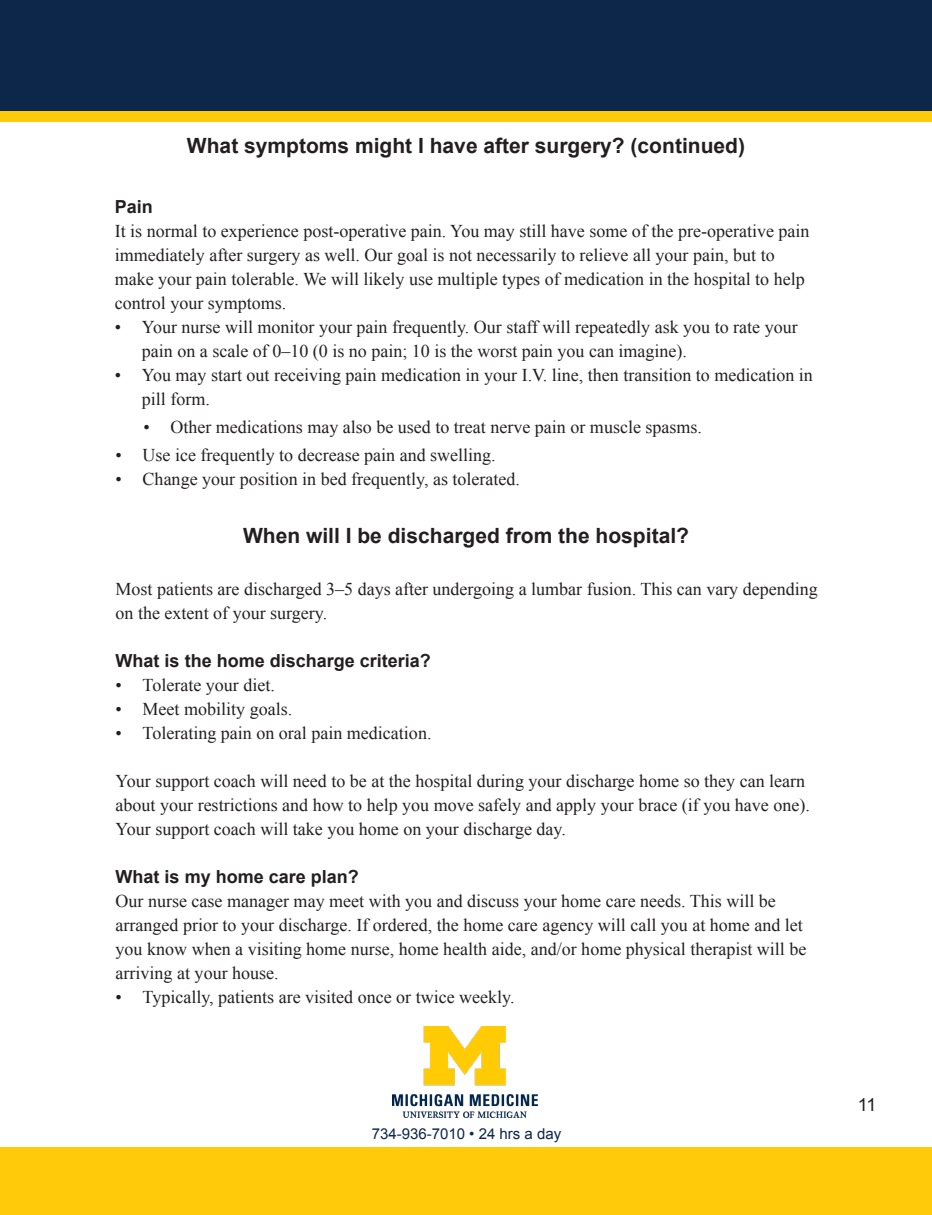
<style>
.page{position:relative;width:932px;height:1215px;background:#fff}
.page>*{position:absolute;margin:0;border:0;box-sizing:border-box;transform-origin:0 0}
.t1{font:700 21px "Arial";color:#231f20}
.t2{font:18px/24px "Times New Roman";color:#231f20}
.t3{font:700 18px "Arial";color:#231f20}
.t4{font:18px "Arial";color:#231f20}
.t5{font:15px "Arial";color:#0d274a}
</style>
<div class="page">
<img style="left:392px;top:1027px;width:145px;height:90px">
<div style="left:0;top:0;width:932px;height:122px;background:#0d274a"></div>
<div style="left:0;top:1148px;width:932px;height:67px;background:#feca0a"></div>
<div style="left:0;top:111px;width:932px;height:11px;background:#feca0a"></div>
<p class="t1" style="left:187px;top:132px;width:559px">What symptoms might I have after surgery? (continued)</p>
<p class="t3" style="left:115px;top:194px;width:40px">Pain</p>
<p class="t2" style="left:115px;top:218px;width:696px">It is normal to experience post-operative pain. You may still have some of the pre-operative pain immediately after surgery as well. Our goal is not necessarily to relieve all your pain, but to make your pain tolerable. We will likely use multiple types of medication in the hospital to help control your symptoms.</p>
<p class="t2" style="left:142px;top:314px;width:657px;text-indent:-27px">• Your nurse will monitor your pain frequently. Our staff will repeatedly ask you to rate your pain on a scale of 0–10 (0 is no pain; 10 is the worst pain you can imagine).</p>
<p class="t2" style="left:142px;top:362px;width:672px;text-indent:-27px">• You may start out receiving pain medication in your I.V. line, then transition to medication in pill form.</p>
<p class="t2" style="left:143px;top:415px;width:560px">• Other medications may also be used to treat nerve pain or muscle spasms.</p>
<p class="t2" style="left:116px;top:443px;width:381px">• Use ice frequently to decrease pain and swelling.</p>
<p class="t2" style="left:116px;top:467px;width:406px">• Change your position in bed frequently, as tolerated.</p>
<p class="t1" style="left:243px;top:522px;width:447px">When will I be discharged from the hospital?</p>
<p class="t2" style="left:116px;top:576px;width:703px">Most patients are discharged 3–5 days after undergoing a lumbar fusion. This can vary depending on the extent of your surgery.</p>
<p class="t3" style="left:116px;top:649px;width:317px">What is the home discharge criteria?</p>
<p class="t2" style="left:116px;top:672px;width:161px">• Tolerate your diet.</p>
<p class="t2" style="left:116px;top:696px;width:178px">• Meet mobility goals.</p>
<p class="t2" style="left:116px;top:720px;width:317px">• Tolerating pain on oral pain medication.</p>
<p class="t2" style="left:116px;top:768px;width:695px">Your support coach will need to be at the hospital during your discharge home so they can learn about your restrictions and how to help you move safely and apply your brace (if you have one).<br>Your support coach will take you home on your discharge day.</p>
<p class="t3" style="left:116px;top:865px;width:245px">What is my home care plan?</p>
<p class="t2" style="left:116px;top:888px;width:692px">Our nurse case manager may meet with you and discuss your home care needs. This will be arranged prior to your discharge. If ordered, the home care agency will call you at home and let you know when a visiting home nurse, home health aide, and/or home physical therapist will be arriving at your house.</p>
<p class="t2" style="left:116px;top:984px;width:400px">• Typically, patients are visited once or twice weekly.</p>
<p class="t5" style="left:372px;top:1123px;width:191px">734-936-7010 • 24 hrs a day</p>
<p class="t4" style="left:857px;top:1093px;width:20px">11</p>
</div>
